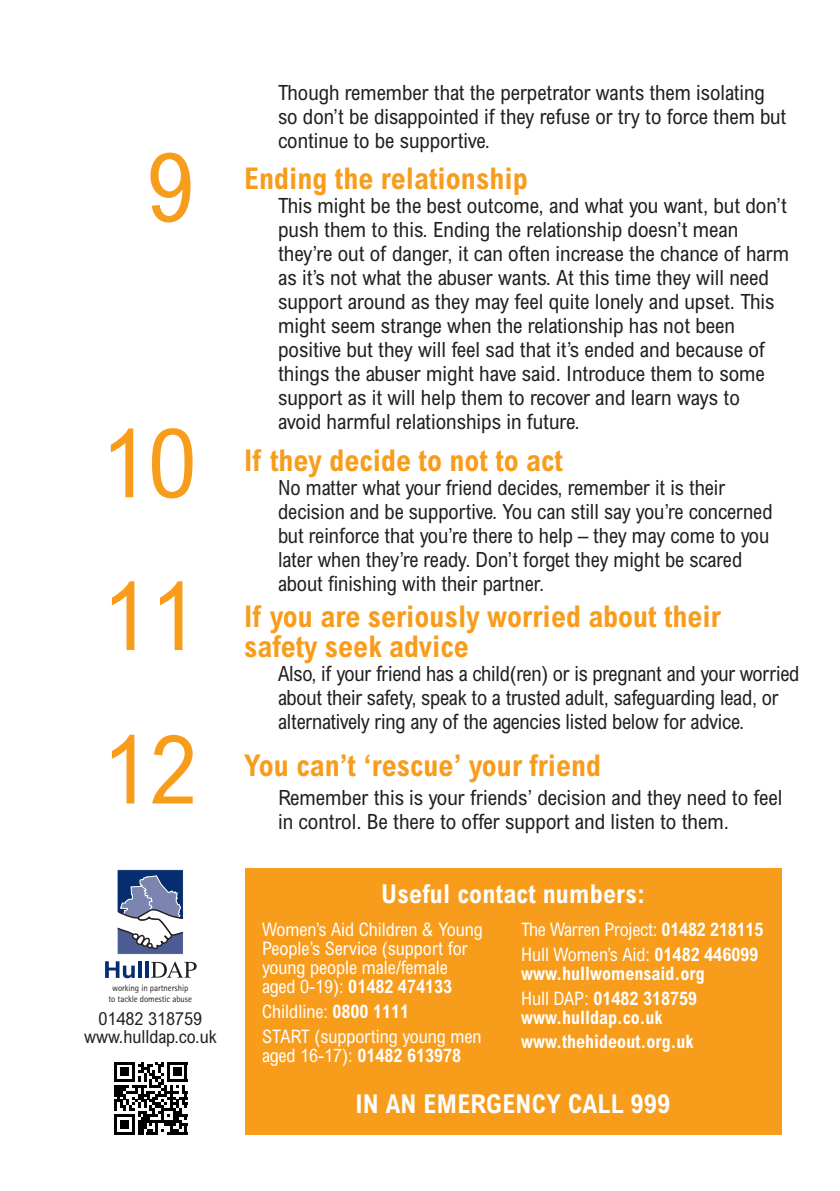
<style>
.page{position:relative;width:840px;height:1191px;background:#fff}
.page>*{position:absolute;margin:0;border:0;box-sizing:border-box;transform-origin:0 0}
.t1{font:condensed 96px/153px "Arial";color:#f89c1c;text-align:justify}
.t2{font:700 condensed 30px/30px "Arial";color:#f89c1c}
.t3{font:700 condensed 26px "Arial";letter-spacing:.01em;color:#fff}
.t4{font:condensed 21px/24px "Arial";color:#231f20}
.t5{font:condensed 18.6px "Arial";color:#fff}
.t6{font:700 condensed 18.6px "Arial";color:#fff}
.t7{font:condensed 18px/18px "Arial";color:#231f20;text-align:center}
.t8{font:9.2px/11px "AT Rotis Sans Serif";letter-spacing:-.01em;color:#231f20;text-align:center}
.s1{font-weight:700}
.s2{font-weight:400}
</style>
<div class="page">
<div style="left:245px;top:867px;width:536px;height:267px;background:#f89c1c"></div>
<div style="left:117px;top:869px;width:66px;height:85px;background:#052d6f"></div>
<svg style="left:105px;top:961px;width:30px;height:17px"></svg>
<hr style="left:138px;top:961px;width:3px;height:17px;background:#052d6f">
<hr style="left:145px;top:961px;width:3px;height:17px;background:#052d6f">
<svg style="left:151px;top:961px;width:45px;height:16px"></svg>
<svg style="left:119px;top:875px;width:63px;height:78px"></svg>
<div style="left:117px;top:869px;width:67px;height:86px;border:1px solid #fff"></div>
<svg style="left:114px;top:1062px;width:73px;height:72px"></svg>
<hr style="left:167px;top:1131px;width:20px;height:3px;background:#000001">
<p class="t1" style="left:146px;top:109px;width:49px">9</p>
<p class="t1" style="left:100px;top:385px;width:99px">10<br>11<br>12</p>
<p class="t8" style="left:108px;top:982px;width:85px">working in partnership to tackle domestic abuse</p>
<p class="t7" style="left:84px;top:1009px;width:134px">01482 318759 www.hulldap.co.uk</p>
<p class="t4" style="left:278px;top:80px;width:509px">Though remember that the perpetrator wants them isolating so don’t be disappointed if they refuse or try to force them but continue to be supportive.</p>
<p class="t2" style="left:244px;top:164px;width:285px">Ending the relationship</p>
<p class="t4" style="left:278px;top:194px;width:512px">This might be the best outcome, and what you want, but don’t push them to this. Ending the relationship doesn’t mean they’re out of danger, it can often increase the chance of harm as it’s not what the abuser wants. At this time they will need support around as they may feel quite lonely and upset. This might seem strange when the relationship has not been positive but they will feel sad that it’s ended and because of things the abuser might have said. Introduce them to some support as it will help them to recover and learn ways to<br>avoid harmful relationships in future.</p>
<p class="t2" style="left:244px;top:445px;width:320px">If they decide to not to act</p>
<p class="t4" style="left:278px;top:475px;width:495px">No matter what your friend decides, remember it is their decision and be supportive. You can still say you’re concerned but reinforce that you’re there to help – they may come to you later when they’re ready. Don’t forget they might be scared about fnishing with their partner.</p>
<h3 class="t2" style="left:244px;top:601px;width:478px">If you are seriously worried about their safety seek advice</h3>
<p class="t4" style="left:278px;top:661px;width:522px">Also, if your friend has a child(ren) or is pregnant and your worried about their safety, speak to a trusted adult, safeguarding lead, or alternatively ring any of the agencies listed below for advice.</p>
<h3 class="t2" style="left:244px;top:750px;width:358px">You can’t ‘rescue’ your friend</h3>
<p class="t4" style="left:278px;top:785px;width:505px">Remember this is your friends’ decision and they need to feel in control. Be there to offer support and listen to them.</p>
<h3 class="t3" style="left:381px;top:878px;width:265px">Useful contact numbers:</h3>
<p class="t5" style="left:262px;top:918px;width:222px">Women’s Aid Children &amp; Young</p>
<p class="t5" style="left:520px;top:918px;width:244px">The Warren Project: <span class="s1">01482 218115</span></p>
<p class="t5" style="left:262px;top:937px;width:207px">People’s Service (support for</p>
<p class="t5" style="left:520px;top:943px;width:239px">Hull Women’s Aid: <span class="s1">01482 446099</span></p>
<p class="t5" style="left:262px;top:956px;width:187px">young people male/female</p>
<h5 class="t6" style="left:520px;top:962px;width:185px">www.hullwomensaid.org</h5>
<p class="t6" style="left:262px;top:976px;width:191px"><span class="s2">aged 0-19):</span> 01482 474133</p>
<h5 class="t6" style="left:520px;top:987px;width:178px"><span class="s2">Hull DAP:</span> 01482 318759</h5>
<p class="t5" style="left:262px;top:1000px;width:148px">Childline: <span class="s1">0800 1111</span></p>
<h5 class="t6" style="left:520px;top:1006px;width:143px">www.hulldap.co.uk</h5>
<p class="t5" style="left:262px;top:1024px;width:220px">START (supporting young men</p>
<h5 class="t6" style="left:520px;top:1031px;width:174px">www.thehideout.org.uk</h5>
<p class="t5" style="left:262px;top:1043px;width:200px">aged 16-17): <span class="s1">01482 613978</span></p>
<p class="t3" style="left:355px;top:1089px;width:316px">IN AN EMERGENCY CALL 999</p>
</div>
